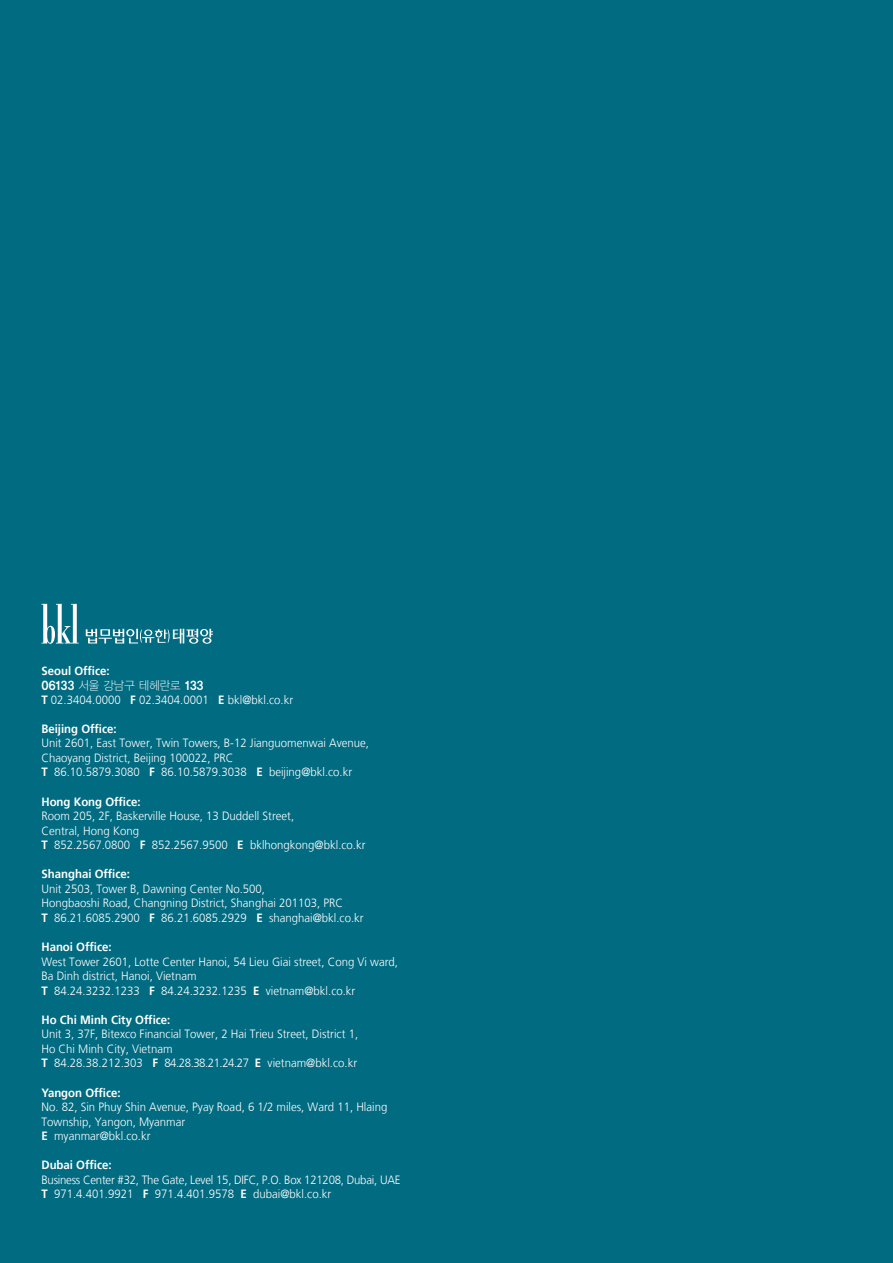
<style>
.page{position:relative;width:893px;height:1263px;background:#006b81}
.page>*{position:absolute;margin:0;border:0;box-sizing:border-box;transform-origin:0 0}
.t1{font:300 12px/14.5px "Frutiger";color:#fff;scale:.95 1}
.t2{font:700 12px "Frutiger 65";color:#fff;scale:.95 1}
.t3{font:300 12px/14.5px "Frutiger";letter-spacing:-.02em;color:#fff;scale:.95 1}
.t4{font:12px "YDVYGO11";color:#fff;scale:.95 1}
.s1{font-family:"YDVYGO15"}
.s2{font-family:"Frutiger 65";font-weight:700}
</style>
<div class="page">
<svg style="left:41px;top:604px;width:38px;height:40px"></svg>
<svg style="left:86px;top:629px;width:127px;height:15px"></svg>
<p class="t2" style="left:41px;top:663px;width:73px">Seoul Office:</p>
<p class="t4" style="left:41px;top:677px;width:172px"><span class="s1">06133</span> 서울 강남구 테헤란로 <span class="s1">133</span></p>
<p class="t1" style="left:41px;top:692px;width:267px"><span class="s2">T</span> 02.3404.0000 <span class="s2">F</span> 02.3404.0001 <span class="s2">E</span> bkl@bkl.co.kr</p>
<p class="t2" style="left:41px;top:721px;width:81px">Beijing Office:</p>
<p class="t1" style="left:41px;top:736px;width:346px">Unit 2601, East Tower, Twin Towers, B-12 Jianguomenwai Avenue,<br>Chaoyang District, Beijing 100022, PRC<br><span class="s2">T</span> 86.10.5879.3080 <span class="s2">F</span> 86.10.5879.3038 <span class="s2">E</span> beijing@bkl.co.kr</p>
<p class="t2" style="left:41px;top:794px;width:106px">Hong Kong Office:</p>
<p class="t1" style="left:41px;top:809px;width:343px">Room 205, 2F, Baskerville House, 13 Duddell Street,<br>Central, Hong Kong<br><span class="s2">T</span> 852.2567.0800 <span class="s2">F</span> 852.2567.9500 <span class="s2">E</span> bklhongkong@bkl.co.kr</p>
<p class="t2" style="left:41px;top:867px;width:95px">Shanghai Office:</p>
<p class="t1" style="left:41px;top:881px;width:341px">Unit 2503, Tower B, Dawning Center No.500,<br>Hongbaoshi Road, Changning District, Shanghai 201103, PRC<br><span class="s2">T</span> 86.21.6085.2900 <span class="s2">F</span> 86.21.6085.2929 <span class="s2">E</span> shanghai@bkl.co.kr</p>
<p class="t2" style="left:41px;top:940px;width:75px">Hanoi Office:</p>
<p class="t1" style="left:41px;top:954px;width:377px">West Tower 2601, Lotte Center Hanoi, 54 Lieu Giai street, Cong Vi ward,<br>Ba Dinh district, Hanoi, Vietnam<br><span class="s2">T</span> 84.24.3232.1233 <span class="s2">F</span> 84.24.3232.1235 <span class="s2">E</span> vietnam@bkl.co.kr</p>
<p class="t2" style="left:41px;top:1012px;width:137px">Ho Chi Minh City Office:</p>
<p class="t1" style="left:41px;top:1027px;width:335px">Unit 3, 37F, Bitexco Financial Tower, 2 Hai Trieu Street, District 1,<br>Ho Chi Minh City, Vietnam<br><span class="s2">T</span> 84.28.38.212.303 <span class="s2">F</span> 84.28.38.21.24.27 <span class="s2">E</span> vietnam@bkl.co.kr</p>
<p class="t2" style="left:41px;top:1085px;width:85px">Yangon Office:</p>
<p class="t1" style="left:41px;top:1100px;width:366px">No. 82, Sin Phuy Shin Avenue, Pyay Road, 6 1/2 miles, Ward 11, Hlaing<br>Township, Yangon, Myanmar<br><span class="s2">E</span> myanmar@bkl.co.kr</p>
<p class="t2" style="left:41px;top:1158px;width:75px">Dubai Office:</p>
<p class="t3" style="left:41px;top:1172px;width:379px">Business Center #32, The Gate, Level 15, DIFC, P.O. Box 121208, Dubai, UAE<br><span class="s2">T</span> 971.4.401.9921 <span class="s2">F</span> 971.4.401.9578 <span class="s2">E</span> dubai@bkl.co.kr</p>
</div>
